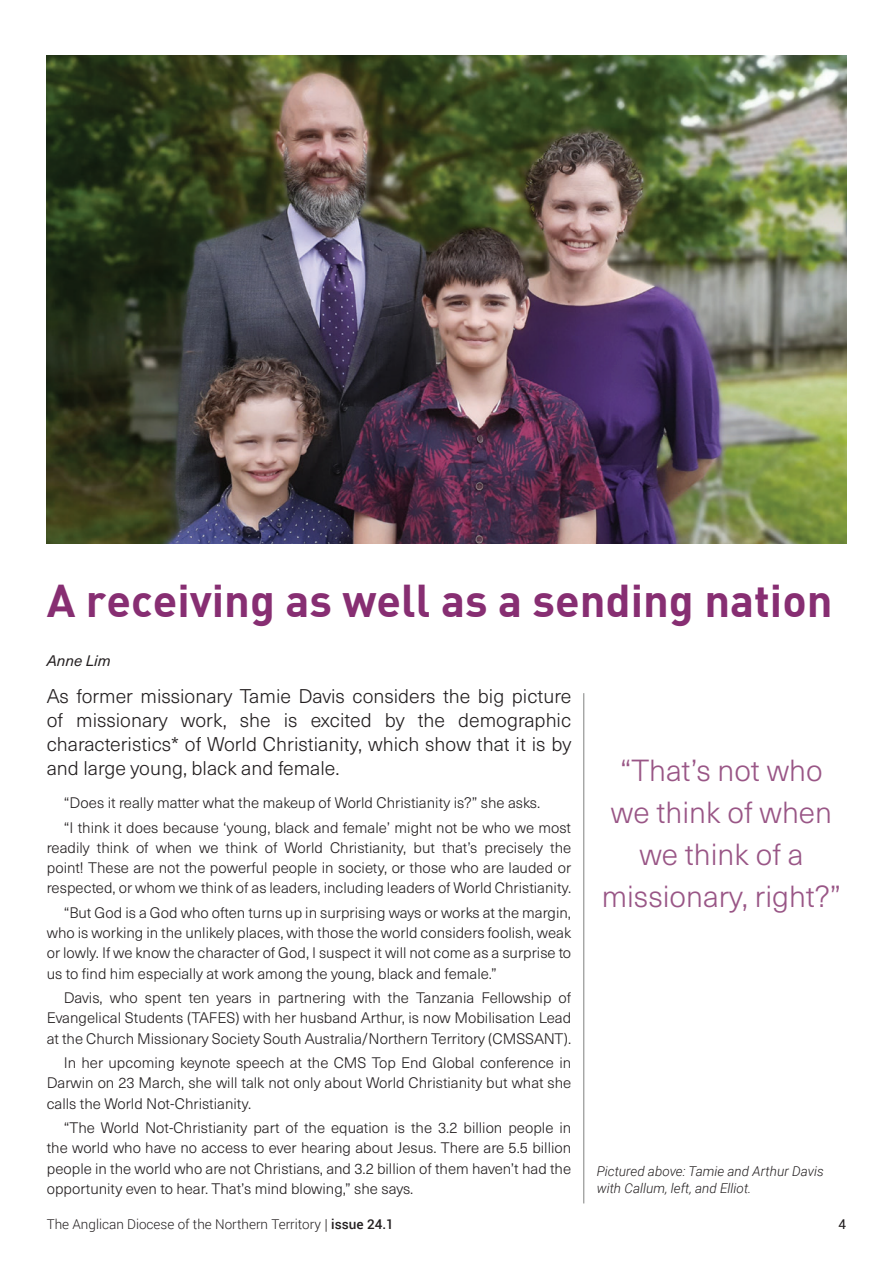
<style>
.page{position:relative;width:893px;height:1263px;background:#fff}
.page>*{position:absolute;margin:0;border:0;box-sizing:border-box;transform-origin:0 0}
.t1{font:45px "DIN Bold";color:#872e72}
.t2{font:300 30px/42px "Neue Haas Unica W1 G";color:#995686;text-align:center}
.t3{font:300 19.5px/24px "Neue Haas Unica W1 G";color:#231f20;text-align:justify}
.t4{font:300 15px/20.2px "Neue Haas Unica W1 G";color:#231f20;text-align:justify}
.t5{font:italic 15px "Neue Haas Unica W1 G";color:#231f20}
.t6{font:italic 300 13.5px/16.2px "Roboto";color:#231f20}
.t7{font:300 13.5px "Roboto";color:#231f20}
.t8{font:13.5px "Roboto";color:#231f20}
.s1{font-family:"Neue Haas Unica W1 G"}
.s2{font-weight:500}
</style>
<div class="page">
<hr style="left:583px;top:693px;width:1px;height:510px;background:#808180">
<img style="left:47px;top:55px;width:799px;height:488px">
<h1 class="t1" style="left:47px;top:571px;width:787px">A receiving as well as a sending nation</h1>
<p class="t5" style="left:47px;top:650px;width:66px">Anne Lim</p>
<h3 class="t3" style="left:47px;top:683px;width:526px">As former missionary Tamie Davis considers the big picture of missionary work, she is excited by the demographic characteristics* of World Christianity, which show that it is by and large young, black and female.</h3>
<p class="t4" style="left:64px;top:790px;width:509px;line-height:24.5px">“Does it really matter what the makeup of World Christianity is?” she asks.<br>“I think it does because ‘young, black and female’ might not be who we most</p>
<p class="t4" style="left:47px;top:837px;width:526px">readily think of when we think of World Christianity, but that’s precisely the point! These are not the powerful people in society, or those who are lauded or respected, or whom we think of as leaders, including leaders of World Christianity.</p>
<p class="t4" style="left:47px;top:902px;width:526px;text-indent:17px">“But God is a God who often turns up in surprising ways or works at the margin, who is working in the unlikely places, with those the world considers foolish, weak or lowly. If we know the character of God, I suspect it will not come as a surprise to us to find him especially at work among the young, black and female.”</p>
<p class="t4" style="left:47px;top:987px;width:526px;text-indent:17px">Davis, who spent ten years in partnering with the Tanzania Fellowship of Evangelical Students (TAFES) with her husband Arthur, is now Mobilisation Lead at the Church Missionary Society South Australia/Northern Territory (CMSSANT).</p>
<p class="t4" style="left:47px;top:1052px;width:526px;text-indent:17px">In her upcoming keynote speech at the CMS Top End Global conference in Darwin on 23 March, she will talk not only about World Christianity but what she calls the World Not-Christianity.</p>
<p class="t4" style="left:47px;top:1117px;width:526px;text-indent:17px">“The World Not-Christianity part of the equation is the 3.2 billion people in the world who have no access to ever hearing about Jesus. There are 5.5 billion people in the world who are not Christians, and 3.2 billion of them haven’t had the opportunity even to hear. That’s mind blowing,” she says.</p>
<h2 class="t2" style="left:602px;top:748px;width:241px">“That’s not who we think of when we think of a missionary, right?”</h2>
<p class="t6" style="left:597px;top:1163px;width:228px">Pictured above: Tamie and Arthur Davis with Callum, left, and Elliot.</p>
<p class="t7" style="left:47px;top:1215px;width:348px">The Anglican Diocese of the Northern Territory <span class="s1">|</span> <span class="s2">issue 24.1</span></p>
<p class="t8" style="left:839px;top:1215px;width:9px">4</p>
</div>
